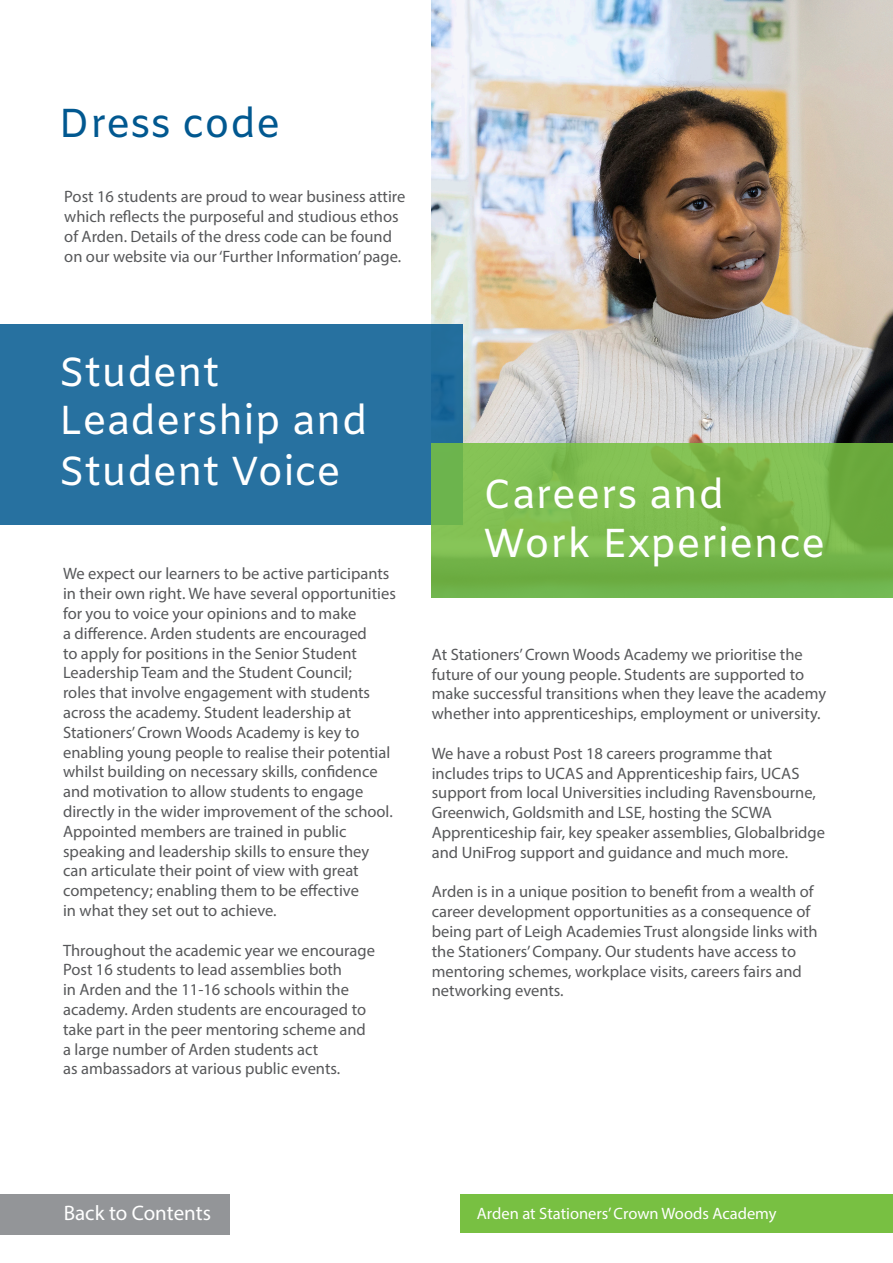
<style>
.page{position:relative;width:893px;height:1263px;background:#fff}
.page>*{position:absolute;margin:0;border:0;box-sizing:border-box;transform-origin:0 0}
.t1{font:40.5px/49.5px "Amiko";color:#fff}
.t2{font:40.5px "Amiko";color:#015890}
.t3{font:21px "Myriad Pro";color:#fff}
.t4{font:16.5px/19.8px "Myriad Pro";color:#57585a}
.t5{font:16.5px "Myriad Hebrew";color:#fff}
</style>
<div class="page">
<div style="left:461px;top:1194px;width:432px;height:39px;background:#78c042"></div>
<img style="left:432px;top:0;width:461px;height:443px">
<div style="left:0;top:324px;width:463px;height:201px;background:#2771a0"></div>
<svg style="left:432px;top:443px;width:461px;height:154px;background:#78b74b"></svg>
<div style="left:0;top:1194px;width:230px;height:41px;background:#939598"></div>
<p class="t2" style="left:58px;top:100px;width:223px">Dress code</p>
<p class="t4" style="left:64px;top:187px;width:343px">Post 16 students are proud to wear business attire which reflects the purposeful and studious ethos of Arden. Details of the dress code can be found on our website via our ‘Further Information’ page.</p>
<p class="t1" style="left:59px;top:350px;width:310px">Student<br>Leadership and<br>Student Voice</p>
<p class="t4" style="left:63px;top:564px;width:334px">We expect our learners to be active participants in their own right. We have several opportunities for you to voice your opinions and to make<br>a difference. Arden students are encouraged<br>to apply for positions in the Senior Student Leadership Team and the Student Council;<br>roles that involve engagement with students across the academy. Student leadership at Stationers’ Crown Woods Academy is key to enabling young people to realise their potential whilst building on necessary skills, confidence and motivation to allow students to engage directly in the wider improvement of the school.<br>Appointed members are trained in public speaking and leadership skills to ensure they can articulate their point of view with great competency; enabling them to be effective<br>in what they set out to achieve.</p>
<p class="t4" style="left:63px;top:940px;width:313px">Throughout the academic year we encourage Post 16 students to lead assemblies both<br>in Arden and the 11-16 schools within the academy. Arden students are encouraged to take part in the peer mentoring scheme and a large number of Arden students act</p>
<p class="t4" style="left:63px;top:1059px;width:279px">as ambassadors at various public events.</p>
<p class="t1" style="left:483px;top:473px;width:344px;line-height:48.6px">Careers and<br>Work Experience</p>
<p class="t4" style="left:432px;top:644px;width:396px">At Stationers’ Crown Woods Academy we prioritise the future of our young people. Students are supported to make successful transitions when they leave the academy whether into apprenticeships, employment or university.</p>
<p class="t4" style="left:432px;top:743px;width:395px">We have a robust Post 18 careers programme that includes trips to UCAS and Apprenticeship fairs, UCAS support from local Universities including Ravensbourne, Greenwich, Goldsmith and LSE, hosting the SCWA Apprenticeship fair, key speaker assemblies, Globalbridge and UniFrog support and guidance and much more.</p>
<p class="t4" style="left:432px;top:882px;width:387px">Arden is in a unique position to benefit from a wealth of career development opportunities as a consequence of being part of Leigh Academies Trust alongside links with the Stationers’ Company. Our students have access to mentoring schemes, workplace visits, careers fairs and networking events.</p>
<p class="t3" style="left:64px;top:1200px;width:149px">Back to Contents</p>
<p class="t5" style="left:477px;top:1204px;width:301px">Arden at Stationers’ Crown Woods Academy</p>
</div>
